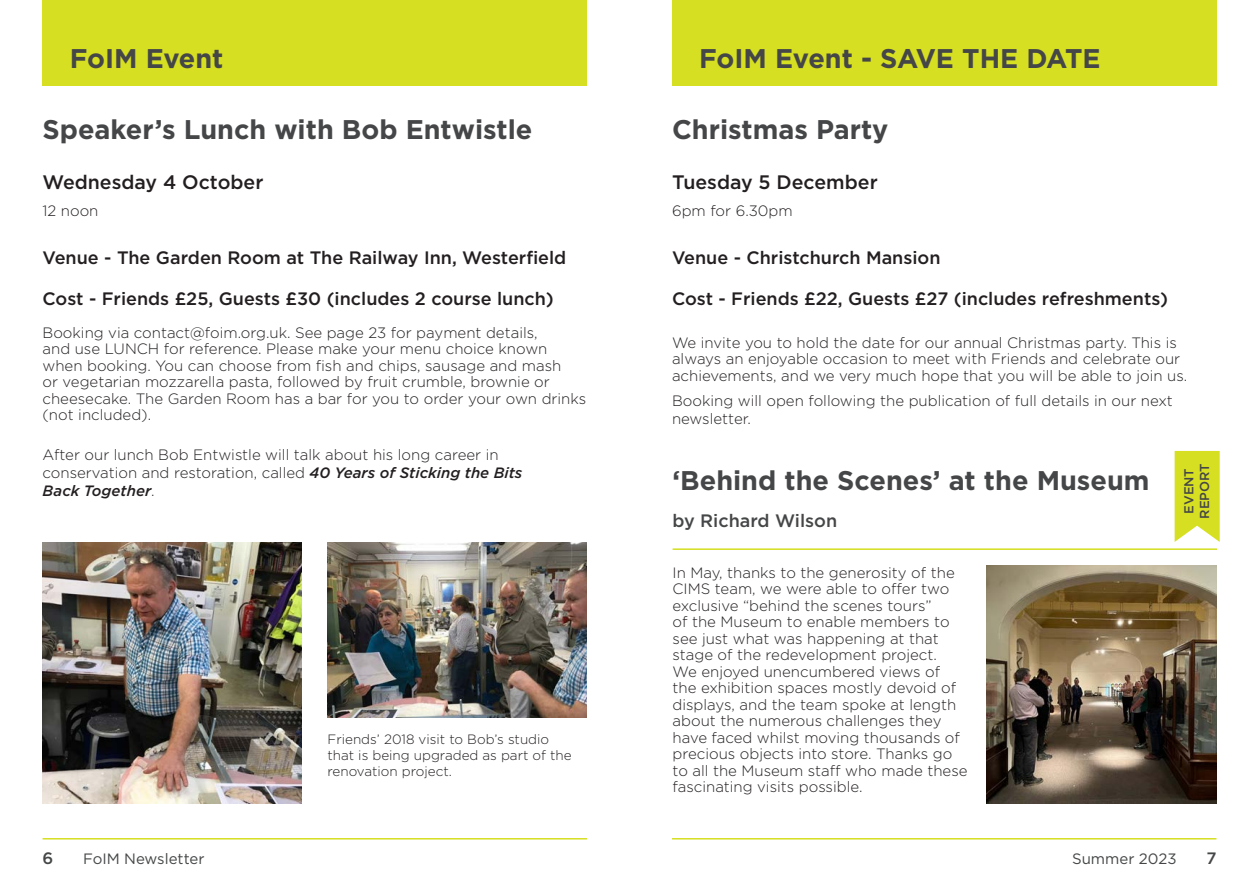
<style>
.page{position:relative;width:1259px;height:893px;background:#fff}
.page>*{position:absolute;margin:0;border:0;box-sizing:border-box;transform-origin:0 0}
.Page_Headings{font:700 27px "Gotham";color:#454647}
.Sub_Heading_3{font:500 19.5px "Gotham";color:#231f20}
.Sub_Heading{font:500 18px "Gotham";color:#231f20}
.Sub_Heading_1{font:500 18px "Gotham";color:#454647}
.t1{font:500 16.5px "Gotham";color:#454647}
.Text_Block{font:300 15px/16.5px "Gotham";color:#231f20}
.Sub_Heading-2{font:300 15px/16.5px "Gotham";color:#231f20}
.t2{font:15px "Gotham";color:#454647}
.Captions{font:300 13.5px/16.2px "Gotham";color:#231f20}
.Sub_Heading_1-2{font:500 13.05px "Gotham";color:#454647}
.s1{font-weight:500;font-style:italic}
</style>
<div class="page">
<hr style="left:43px;top:838px;width:544px;height:1px;background:#d6df21">
<hr style="left:672px;top:838px;width:544px;height:1px;background:#d6df21">
<div style="left:43px;top:0;width:544px;height:85px;background:#d6df21"></div>
<img style="left:43px;top:542px;width:259px;height:261px">
<img style="left:327px;top:542px;width:260px;height:175px">
<div style="left:672px;top:0;width:544px;height:85px;background:#d6df21"></div>
<hr style="left:672px;top:548px;width:545px;height:2px;background:#d6df21">
<svg style="left:1174px;top:451px;width:45px;height:91px;background:#dae238"></svg>
<img style="left:986px;top:566px;width:230px;height:237px">
<p class="Page_Headings" style="left:70px;top:41px;width:155px">FoIM Event</p>
<p class="Page_Headings" style="left:43px;top:112px;width:491px">Speaker’s Lunch with Bob Entwistle</p>
<p class="Sub_Heading_3" style="left:43px;top:170px;width:222px">Wednesday 4 October</p>
<p class="Text_Block" style="left:43px;top:202px;width:57px">12 noon</p>
<p class="Sub_Heading" style="left:43px;top:246px;width:525px">Venue - The Garden Room at The Railway Inn, Westerfield</p>
<p class="Sub_Heading" style="left:43px;top:287px;width:513px">Cost - Friends £25, Guests £30 (includes 2 course lunch)</p>
<p class="Sub_Heading-2" style="left:43px;top:324px;width:545px">Booking via contact@foim.org.uk. See page 23 for payment details,<br>and use LUNCH for reference. Please make your menu choice known when booking. You can choose from fish and chips, sausage and mash<br>or vegetarian mozzarella pasta, followed by fruit crumble, brownie or cheesecake. The Garden Room has a bar for you to order your own drinks (not included).</p>
<p class="Text_Block" style="left:43px;top:446px;width:481px;line-height:18px">After our lunch Bob Entwistle will talk about his long career in conservation and restoration, called <span class="s1">40 Years of Sticking the Bits<br>Back Together</span>.</p>
<p class="Captions" style="left:327px;top:731px;width:246px">Friends’ 2018 visit to Bob’s studio that is being upgraded as part of the renovation project.</p>
<p class="Page_Headings" style="left:699px;top:41px;width:403px">FoIM Event - SAVE THE DATE</p>
<p class="Page_Headings" style="left:672px;top:112px;width:218px">Christmas Party</p>
<p class="Sub_Heading_3" style="left:672px;top:169px;width:207px">Tuesday 5 December</p>
<p class="Text_Block" style="left:672px;top:202px;width:122px">6pm for 6.30pm</p>
<p class="Sub_Heading" style="left:672px;top:246px;width:270px">Venue - Christchurch Mansion</p>
<p class="Sub_Heading" style="left:672px;top:286px;width:497px">Cost - Friends £22, Guests £27 (includes refreshments)</p>
<p class="Text_Block" style="left:672px;top:334px;width:517px">We invite you to hold the date for our annual Christmas party. This is always an enjoyable occasion to meet with Friends and celebrate our achievements, and we very much hope that you will be able to join us.</p>
<p class="Text_Block" style="left:672px;top:391px;width:502px;line-height:18px">Booking will open following the publication of full details in our next newsletter.</p>
<p class="Page_Headings" style="left:672px;top:463px;width:478px">‘Behind the Scenes’ at the Museum</p>
<p class="Sub_Heading_1" style="left:672px;top:508px;width:166px">by Richard Wilson</p>
<p class="Text_Block" style="left:672px;top:564px;width:296px">In May, thanks to the generosity of the CIMS team, we were able to offer two exclusive “behind the scenes tours”<br>of the Museum to enable members to see just what was happening at that stage of the redevelopment project.<br>We enjoyed unencumbered views of the exhibition spaces mostly devoid of displays, and the team spoke at length about the numerous challenges they have faced whilst moving thousands of precious objects into store. Thanks go to all the Museum staff who made these fascinating visits possible.</p>
<p class="Sub_Heading_1-2" style="left:1180px;top:514px;width:47px;rotate:-90deg">EVENT</p>
<p class="Sub_Heading_1-2" style="left:1196px;top:519px;width:57px;rotate:-90deg">REPORT</p>
<p class="t1" style="left:43px;top:847px;width:12px">6</p>
<p class="t2" style="left:83px;top:849px;width:123px">FoIM Newsletter</p>
<p class="t2" style="left:1072px;top:849px;width:106px">Summer 2023</p>
<p class="t1" style="left:1206px;top:847px;width:12px">7</p>
</div>
